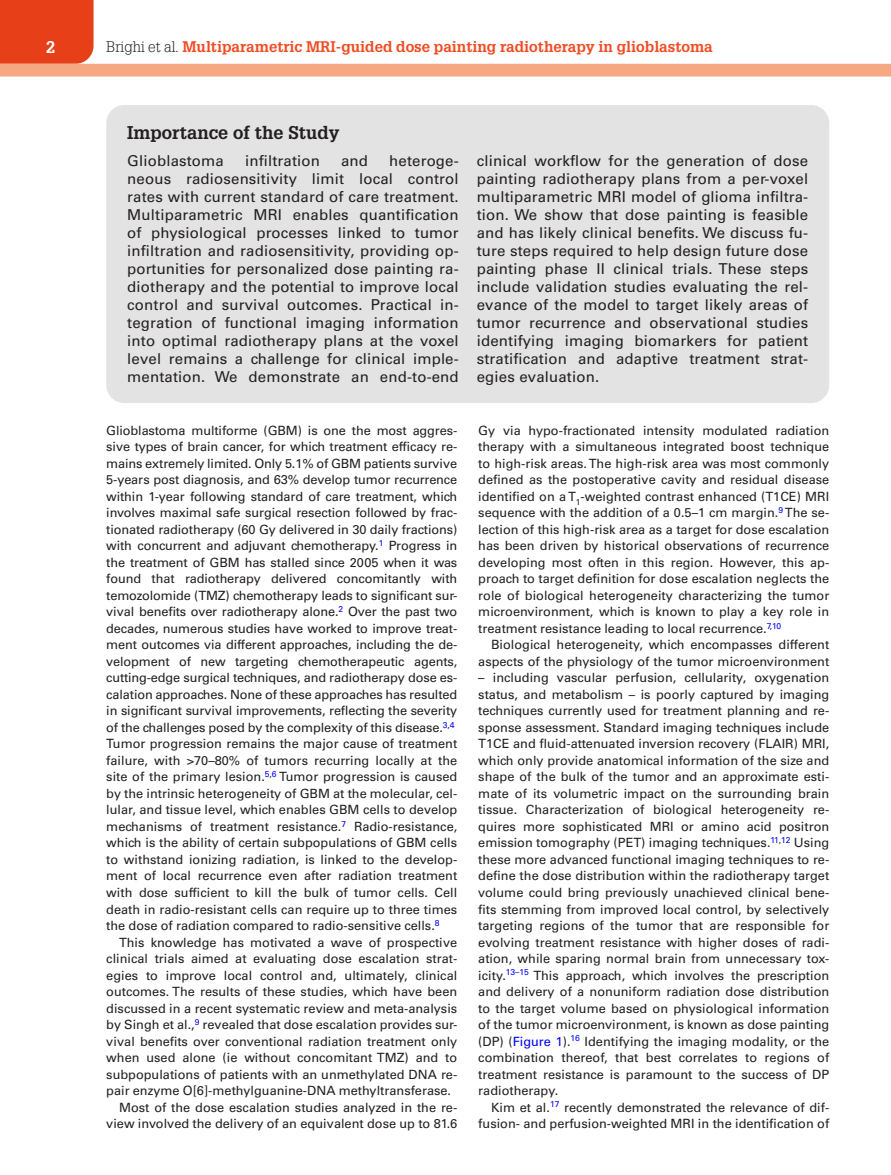
<style>
.page{position:relative;width:891px;height:1175px;background:#fff}
.page>*{position:absolute;margin:0;border:0;box-sizing:border-box;transform-origin:0 0}
.Box_Head{font:700 18px "Glypha LT Std";color:#231f20}
.t1{font:700 16.5px "Glypha LT Std";color:#fff}
.BoxText3{font:15px/18px "Univers LT Std";letter-spacing:.01em;color:#231f20;text-align:justify}
.t2{font:15px "Glypha LT Std Bold 2";color:#f04b22}
.TextInd{font:12.75px/16.5px "Univers LT Std";color:#231f20;text-align:justify}
.Text_First{font:12.75px/16.5px "Univers LT Std";letter-spacing:-.01em;color:#231f20;text-align:justify}
.Text{font:12.75px/16.5px "Univers LT Std";color:#231f20;text-align:justify}
.s1{font-family:"Glypha LT Std";font-weight:300;color:#231f20}
.s2{color:#00f}
</style>
<div class="page">
<div style="left:0;top:0;width:94px;height:64px;background:#e73f18"></div>
<div style="left:0;top:64px;width:891px;height:12px;background:#f5a882"></div>
<div style="left:106px;top:105px;width:723px;height:298px;background:#e3e3e3;border-radius:18px"></div>
<p class="t1" style="left:46px;top:37px;width:11px">2</p>
<p class="t2" style="left:106px;top:37px;width:608px"><span class="s1">Brighi et al.</span> Multiparametric MRI-guided dose painting radiotherapy in glioblastoma</p>
<p class="Box_Head" style="left:127px;top:121px;width:214px">Importance of the Study</p>
<p class="BoxText3" style="left:127px;top:152px;width:98px">Glioblastoma</p>
<p class="BoxText3" style="left:245px;top:152px;width:76px">infiltration</p>
<p class="BoxText3" style="left:341px;top:152px;width:28px">and</p>
<p class="BoxText3" style="left:127px;top:152px;width:333px;text-indent:262px">heteroge&shy;neous radiosensitivity limit local control rates with current standard of care treatment.<br>Multiparametric MRI enables quantification of physiological processes linked to tumor infiltration and radiosensitivity, providing op&shy;portunities for personalized dose painting ra&shy;diotherapy and the potential to improve local control and survival outcomes. Practical in&shy;tegration of functional imaging information into optimal radiotherapy plans at the voxel level remains a challenge for clinical imple&shy;mentation. We demonstrate an end-to-end</p>
<p class="BoxText3" style="left:477px;top:152px;width:333px">clinical workflow for the generation of dose painting radiotherapy plans from a per-voxel multiparametric MRI model of glioma infiltra&shy;tion. We show that dose painting is feasible and has likely clinical benefits. We discuss fu&shy;ture steps required to help design future dose painting phase II clinical trials. These steps include validation studies evaluating the rel&shy;evance of the model to target likely areas of tumor recurrence and observational studies identifying imaging biomarkers for patient stratification and adaptive treatment strat&shy;egies evaluation.</p>
<p class="Text_First" style="left:106px;top:422px;width:353px">Glioblastoma multiforme (GBM) is one the most aggres&shy;sive types of brain cancer, for which treatment efficacy re&shy;mains extremely limited. Only 5.1% of GBM patients survive 5-years post diagnosis, and 63% develop tumor recurrence within 1-year following standard of care treatment, which involves maximal safe surgical resection followed by frac&shy;tionated radiotherapy (60 Gy delivered in 30 daily fractions) with concurrent and adjuvant chemotherapy.<sup>1</sup> Progress in the treatment of GBM has stalled since 2005 when it was found that radiotherapy delivered concomitantly with temozolomide (TMZ) chemotherapy leads to significant sur&shy;vival benefits over radiotherapy alone.<sup>2</sup> Over the past two decades, numerous studies have worked to improve treat&shy;ment outcomes via different approaches, including the de&shy;velopment of new targeting chemotherapeutic agents, cutting-edge surgical techniques, and radiotherapy dose es&shy;calation approaches. None of these approaches has resulted in significant survival improvements, reflecting the severity of the challenges posed by the complexity of this disease.<sup>3</sup><sup>,</sup><sup>4</sup></p>
<p class="Text" style="left:106px;top:735px;width:353px">Tumor progression remains the major cause of treatment failure, with &gt;70–80% of tumors recurring locally at the site of the primary lesion.<sup>5</sup><sup>,</sup><sup>6</sup> Tumor progression is caused by the intrinsic heterogeneity of GBM at the molecular, cel&shy;lular, and tissue level, which enables GBM cells to develop mechanisms of treatment resistance.<sup>7</sup> Radio-resistance, which is the ability of certain subpopulations of GBM cells to withstand ionizing radiation, is linked to the develop&shy;ment of local recurrence even after radiation treatment with dose sufficient to kill the bulk of tumor cells. Cell death in radio-resistant cells can require up to three times the dose of radiation compared to radio-sensitive cells.<sup>8</sup></p>
<p class="TextInd" style="left:106px;top:933px;width:353px;text-indent:13px">This knowledge has motivated a wave of prospective clinical trials aimed at evaluating dose escalation strat&shy;egies to improve local control and, ultimately, clinical outcomes. The results of these studies, which have been discussed in a recent systematic review and meta-analysis by Singh et al.,<sup>9</sup> revealed that dose escalation provides sur&shy;vival benefits over conventional radiation treatment only when used alone (ie without concomitant TMZ) and to subpopulations of patients with an unmethylated DNA re&shy;pair enzyme O[6]-methylguanine-DNA methyltransferase.</p>
<p class="TextInd" style="left:106px;top:1098px;width:353px;text-align:right">Most of the dose escalation studies analyzed in the re&shy;view involved the delivery of an equivalent dose up to 81.6</p>
<p class="TextInd" style="left:478px;top:422px;width:353px">Gy via hypo-fractionated intensity modulated radiation therapy with a simultaneous integrated boost technique to high-risk areas. The high-risk area was most commonly defined as the postoperative cavity and residual disease identified on a T<sub>1</sub>-weighted contrast enhanced (T1CE) MRI sequence with the addition of a 0.5–1 cm margin.<sup>9</sup> The se&shy;lection of this high-risk area as a target for dose escalation has been driven by historical observations of recurrence developing most often in this region. However, this ap&shy;proach to target definition for dose escalation neglects the role of biological heterogeneity characterizing the tumor microenvironment, which is known to play a key role in treatment resistance leading to local recurrence.<sup>7</sup><sup>,</sup><sup>10</sup></p>
<p class="TextInd" style="left:478px;top:636px;width:353px;text-align:right">Biological heterogeneity, which encompasses different aspects of the physiology of the tumor microenvironment</p>
<p class="TextInd" style="left:478px;top:669px;width:353px">– including vascular perfusion, cellularity, oxygenation status, and metabolism – is poorly captured by imaging techniques currently used for treatment planning and re&shy;sponse assessment. Standard imaging techniques include T1CE and fluid-attenuated inversion recovery (FLAIR) MRI, which only provide anatomical information of the size and shape of the bulk of the tumor and an approximate esti&shy;mate of its volumetric impact on the surrounding brain tissue. Characterization of biological heterogeneity re&shy;quires more sophisticated MRI or amino acid positron emission tomography (PET) imaging techniques.<sup>11</sup><sup>,</sup><sup>12</sup> Using these more advanced functional imaging techniques to re&shy;define the dose distribution within the radiotherapy target volume could bring previously unachieved clinical bene&shy;fits stemming from improved local control, by selectively targeting regions of the tumor that are responsible for evolving treatment resistance with higher doses of radi&shy;ation, while sparing normal brain from unnecessary tox&shy;icity.<sup>13–15</sup> This approach, which involves the prescription and delivery of a nonuniform radiation dose distribution to the target volume based on physiological information of the tumor microenvironment, is known as dose painting (DP) (<span class="s2">Figure 1</span>).<sup>16</sup> Identifying the imaging modality, or the combination thereof, that best correlates to regions of treatment resistance is paramount to the success of DP radiotherapy.</p>
<p class="TextInd" style="left:478px;top:1098px;width:352px;text-align:right">Kim et al.<sup>17</sup> recently demonstrated the relevance of dif&shy;fusion- and perfusion-weighted MRI in the identification of</p>
</div>
